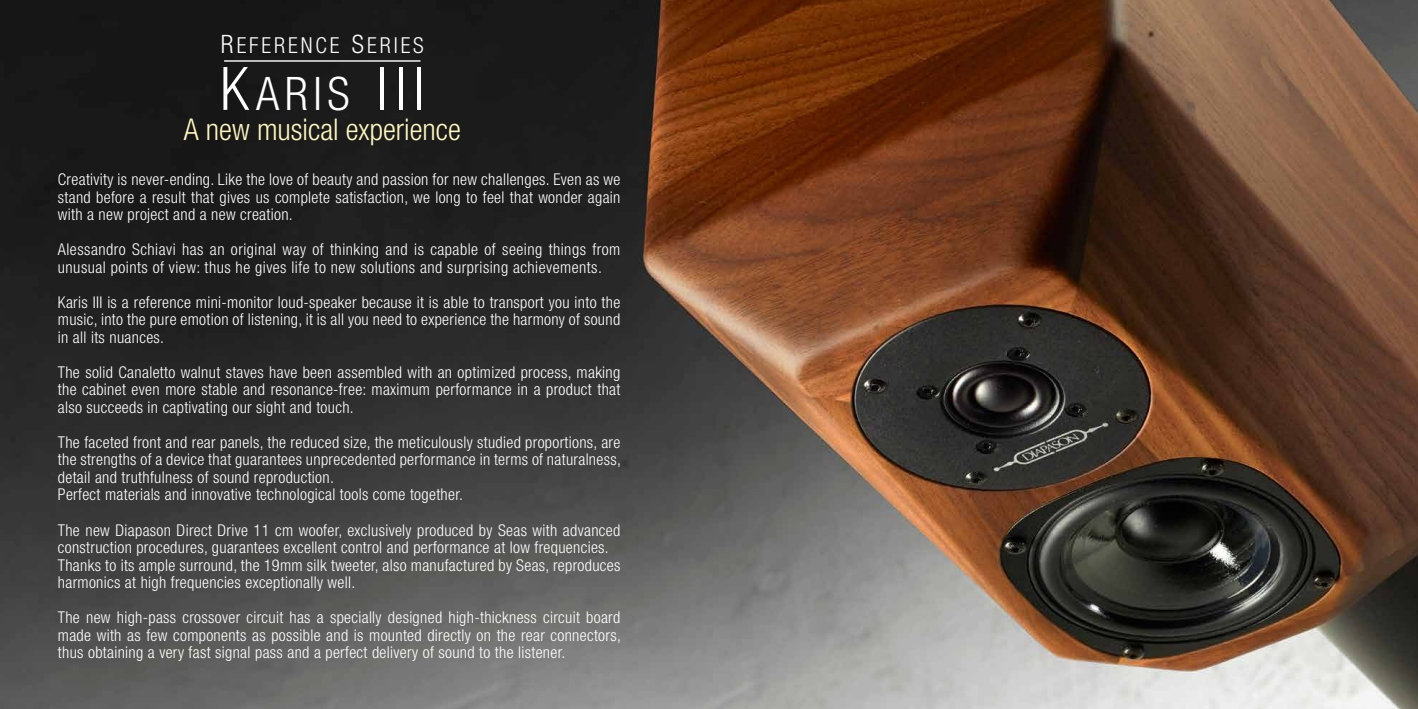
<style>
.page{position:relative;width:1418px;height:709px;background:#fff}
.page>*{position:absolute;margin:0;border:0;box-sizing:border-box;transform-origin:0 0}
.t1{font:300 condensed 60px "Helvetica Neue LT Std";color:#fff}
.t2{font:300 condensed 30px "Helvetica Neue LT Std";color:#fff9bf}
.t3{font:300 condensed 22px "Helvetica Neue LT Std";letter-spacing:.13em;color:#fff}
.t4{font:300 condensed 16.25px/17.5px "Helvetica Neue LT Std";letter-spacing:.02em;color:#fff;text-align:justify}
.s1{font-size:25.38px}
.s2{font-size:46.25px}
</style>
<div class="page">
<img style="left:0;top:0;width:1417px;height:709px">
<hr style="left:224px;top:60px;width:196px;height:2px;background:#fff">
<h3 class="t3" style="left:221px;top:33px;width:205px"><span class="s1">R</span>EFERENCE <span class="s1">S</span>ERIES</h3>
<h1 class="t1" style="left:220px;top:54px;width:206px">K<span class="s2">ARIS</span> III</h1>
<h2 class="t2" style="left:184px;top:112px;width:278px">A new musical experience</h2>
<p class="t4" style="left:58px;top:171px;width:564px">Creativity is never-ending. Like the love of beauty and passion for new challenges. Even as we stand before a result that gives us complete satisfaction, we long to feel that wonder again with a new project and a new creation.</p>
<p class="t4" style="left:58px;top:241px;width:564px">Alessandro Schiavi has an original way of thinking and is capable of seeing things from unusual points of view: thus he gives life to new solutions and surprising achievements.</p>
<p class="t4" style="left:58px;top:293px;width:564px">Karis III is a reference mini-monitor loud-speaker because it is able to transport you into the music, into the pure emotion of listening, it is all you need to experience the harmony of sound in all its nuances.</p>
<p class="t4" style="left:58px;top:363px;width:564px">The solid Canaletto walnut staves have been assembled with an optimized process, making the cabinet even more stable and resonance-free: maximum performance in a product that also succeeds in captivating our sight and touch.</p>
<p class="t4" style="left:58px;top:433px;width:564px;text-align:left">The faceted front and rear panels, the reduced size, the meticulously studied proportions, are the strengths of a device that guarantees unprecedented performance in terms of naturalness, detail and truthfulness of sound reproduction.<br>Perfect materials and innovative technological tools come together.</p>
<p class="t4" style="left:58px;top:521px;width:564px;text-align:left">The new Diapason Direct Drive 11 cm woofer, exclusively produced by Seas with advanced construction procedures, guarantees excellent control and performance at low frequencies.<br>Thanks to its ample surround, the 19mm silk tweeter, also manufactured by Seas, reproduces harmonics at high frequencies exceptionally well.</p>
<p class="t4" style="left:58px;top:608px;width:564px">The new high-pass crossover circuit has a specially designed high-thickness circuit board made with as few components as possible and is mounted directly on the rear connectors, thus obtaining a very fast signal pass and a perfect delivery of sound to the listener.</p>
</div>
